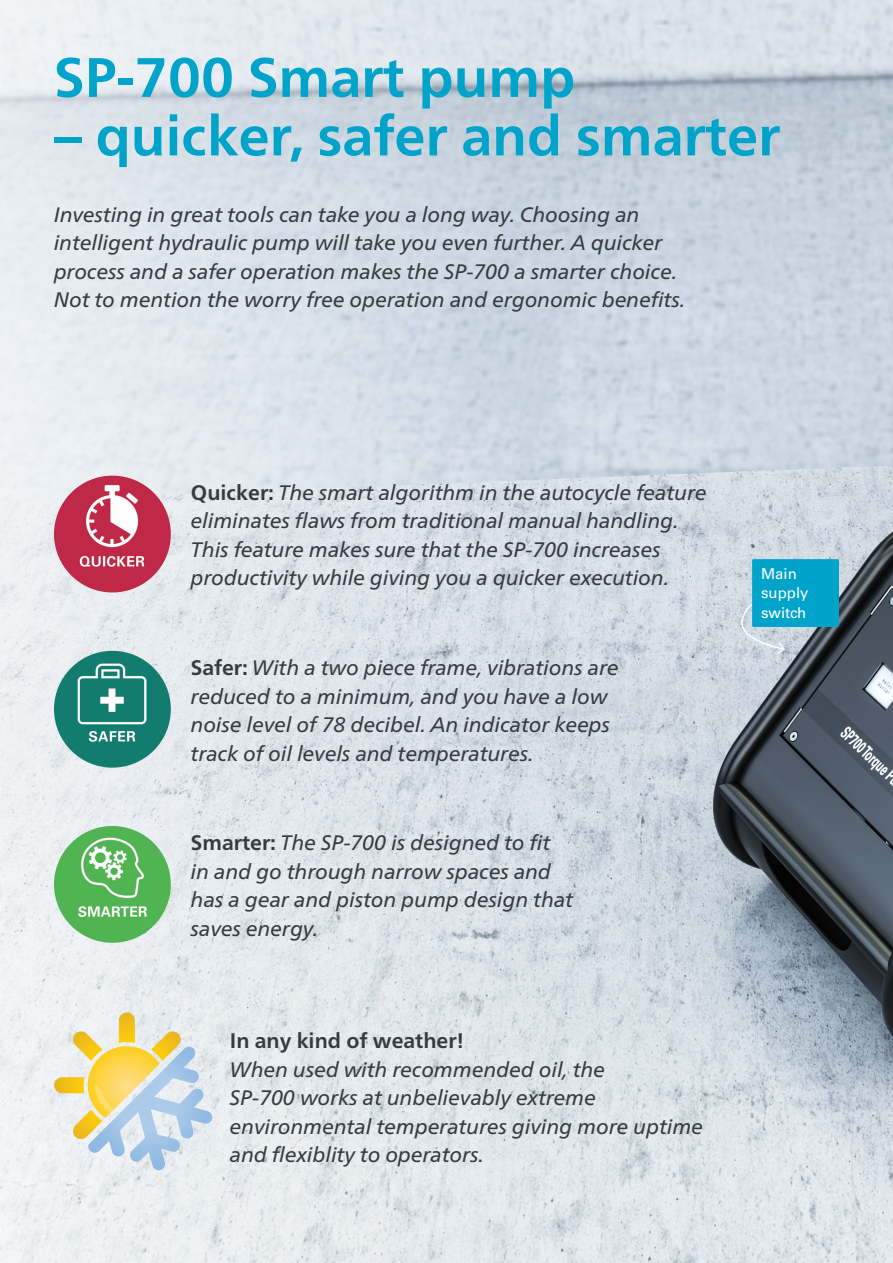
<style>
.page{position:relative;width:893px;height:1263px;background:#fff}
.page>*{position:absolute;margin:0;border:0;box-sizing:border-box;transform-origin:0 0}
.First_page_headline{font:700 55.5px "Neue Frutiger World";color:#00a4ca}
.Ingres_start_of_page{font:italic 21px/28.5px "Neue Frutiger World";color:#353b40}
.Bred_PRINT{font:15px/19.5px "Univers LT Std";color:#fff}
.s1{font-weight:700;font-style:normal}
</style>
<div class="page">
<img style="left:0;top:0;width:893px;height:1263px">
<svg style="left:733px;top:596px;width:53px;height:59px;background:#cfd7df"></svg>
<div style="left:752px;top:559px;width:87px;height:68px;background:#00a4ca;border-radius:2px"></div>
<img style="left:54px;top:476px;width:117px;height:116px;border-radius:58px">
<img style="left:54px;top:651px;width:117px;height:117px;border-radius:58px">
<img style="left:54px;top:826px;width:117px;height:117px;border-radius:58px">
<svg style="left:54px;top:1012px;width:159px;height:159px;background:#dedec7"></svg>
<p class="First_page_headline" style="left:54px;top:29px;width:523px">SP-700 Smart pump</p>
<p class="First_page_headline" style="left:54px;top:87px;width:727px">– quicker, safer and smarter</p>
<p class="Ingres_start_of_page" style="left:54px;top:199px;width:633px">Investing in great tools can take you a long way. Choosing an intelligent hydraulic pump will take you even further. A quicker process and a safer operation makes the SP-700 a smarter choice.<br>Not to mention the worry free operation and ergonomic benefits.</p>
<p class="Ingres_start_of_page" style="left:191px;top:477px;width:517px"><span class="s1">Quicker:</span> The smart algorithm in the autocycle feature eliminates flaws from traditional manual handling.<br>This feature makes sure that the SP-700 increases productivity while giving you a quicker execution.</p>
<p class="Ingres_start_of_page" style="left:191px;top:652px;width:429px"><span class="s1">Safer:</span> With a two piece frame, vibrations are reduced to a minimum, and you have a low noise level of 78 decibel. An indicator keeps track of oil levels and temperatures.</p>
<p class="Ingres_start_of_page" style="left:191px;top:828px;width:384px"><span class="s1">Smarter:</span> The SP-700 is designed to fit in and go through narrow spaces and has a gear and piston pump design that saves energy.</p>
<p class="Ingres_start_of_page" style="left:230px;top:1025px;width:475px"><span class="s1">In any kind of weather!<br></span>When used with recommended oil, the<br>SP-700 works at unbelievably extreme environmental temperatures giving more uptime and flexiblity to operators.</p>
<p class="Bred_PRINT" style="left:761px;top:564px;width:49px">Main supply switch</p>
</div>
